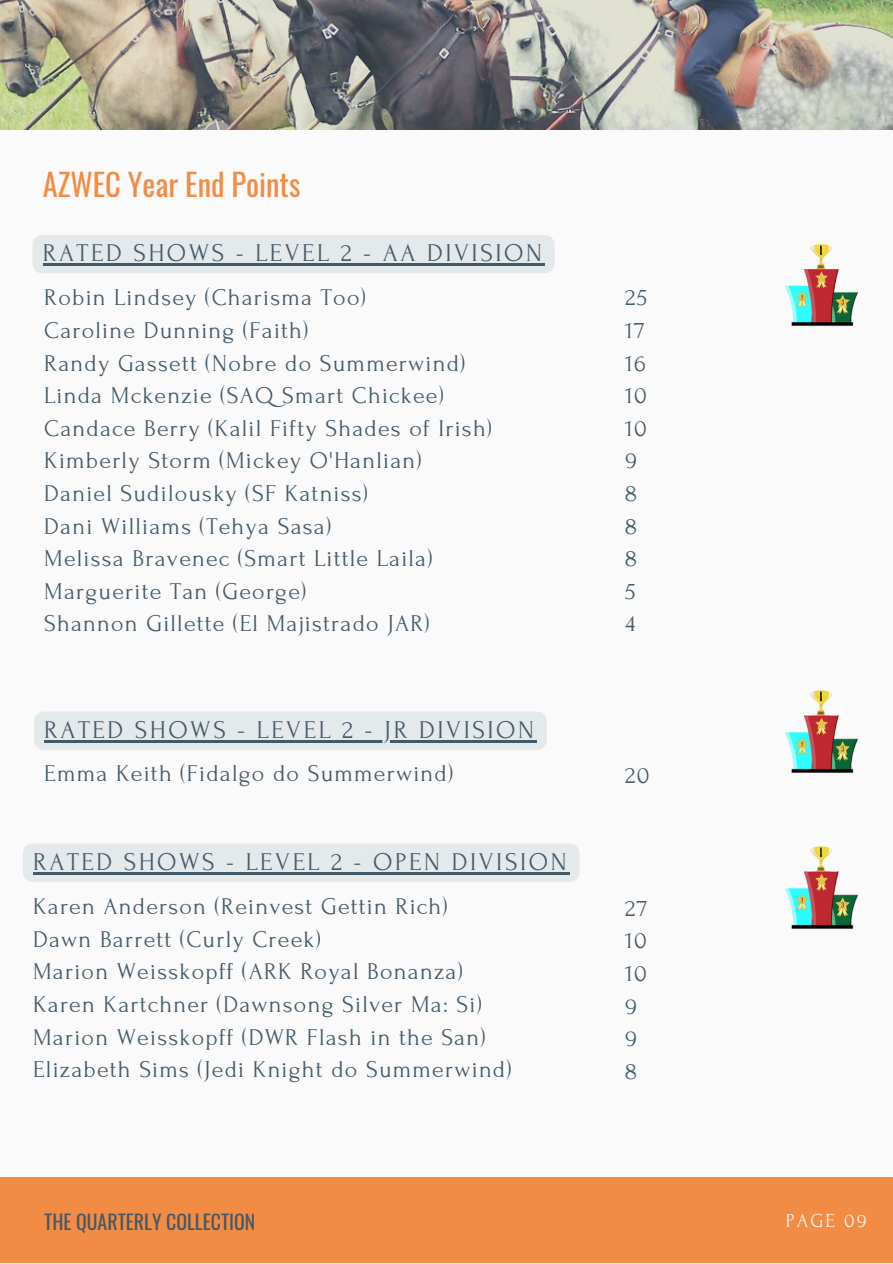
<style>
.page{position:relative;width:893px;height:1264px;background:#fff}
.page>*{position:absolute;margin:0;border:0;box-sizing:border-box;transform-origin:0 0}
.t1{font:30.45px "Oswald";color:#f28b43}
.t2{font:25.5px "Forum";letter-spacing:.1em;color:#435967}
.t3{font:24px "Forum";letter-spacing:.05em;color:#435967}
.t4{font:19.8px "Oswald";color:#435967}
.t5{font:19.8px "Forum";letter-spacing:.1em;color:#fafafa}
</style>
<div class="page">
<div style="left:0;top:0;width:892px;height:1262px;background:#fafafa"></div>
<div style="left:0;top:1176px;width:892px;height:86px;background:#f28b43"></div>
<img style="left:0;top:0;width:892px;height:129px">
<img style="left:785px;top:244px;width:73px;height:82px">
<div style="left:33px;top:235px;width:521px;height:38px;background:#e4e9ec;border-radius:10px"></div>
<hr style="left:43px;top:264px;width:501px;height:2px;background:#435967">
<div style="left:34px;top:711px;width:512px;height:38px;background:#e4e9ec;border-radius:10px"></div>
<hr style="left:44px;top:740px;width:492px;height:2px;background:#435967">
<div style="left:23px;top:843px;width:556px;height:38px;background:#e4e9ec;border-radius:10px"></div>
<hr style="left:33px;top:872px;width:536px;height:2px;background:#435967">
<img style="left:785px;top:690px;width:73px;height:83px">
<img style="left:785px;top:846px;width:73px;height:83px">
<p class="t1" style="left:43px;top:161px;width:259px">AZWEC Year End Points</p>
<p class="t2" style="left:43px;top:240px;width:501px">RATED SHOWS - LEVEL 2 - AA DIVISION</p>
<p class="t3" style="left:44px;top:285px;width:323px">Robin Lindsey (Charisma Too)</p>
<p class="t3" style="left:44px;top:317px;width:266px">Caroline Dunning (Faith)</p>
<p class="t3" style="left:44px;top:350px;width:423px">Randy Gassett (Nobre do Summerwind)</p>
<p class="t3" style="left:44px;top:382px;width:401px">Linda Mckenzie (SAQSmart Chickee)</p>
<p class="t3" style="left:44px;top:415px;width:449px">Candace Berry (Kalil Fifty Shades of Irish)</p>
<p class="t3" style="left:44px;top:448px;width:379px">Kimberly Storm (Mickey O'Hanlian)</p>
<p class="t3" style="left:44px;top:480px;width:325px">Daniel Sudilousky (SF Katniss)</p>
<p class="t3" style="left:44px;top:513px;width:288px">Dani Williams (Tehya Sasa)</p>
<p class="t3" style="left:44px;top:545px;width:390px">Melissa Bravenec (Smart Little Laila)</p>
<p class="t3" style="left:44px;top:578px;width:264px">Marguerite Tan (George)</p>
<p class="t3" style="left:44px;top:611px;width:387px">Shannon Gillette (El Majistrado JAR)</p>
<p class="t2" style="left:44px;top:716px;width:491px">RATED SHOWS - LEVEL 2 - JR DIVISION</p>
<p class="t3" style="left:625px;top:285px;width:24px">25</p>
<p class="t3" style="left:625px;top:317px;width:21px">17</p>
<p class="t3" style="left:625px;top:350px;width:22px">16</p>
<p class="t3" style="left:625px;top:382px;width:23px">10</p>
<p class="t3" style="left:625px;top:415px;width:23px">10</p>
<p class="t3" style="left:625px;top:448px;width:13px">9</p>
<p class="t3" style="left:625px;top:480px;width:14px">8</p>
<p class="t3" style="left:625px;top:513px;width:14px">8</p>
<p class="t3" style="left:625px;top:545px;width:14px">8</p>
<p class="t3" style="left:625px;top:578px;width:12px">5</p>
<p class="t3" style="left:625px;top:611px;width:12px">4</p>
<p class="t3" style="left:44px;top:760px;width:410px">Emma Keith (Fidalgo do Summerwind)</p>
<p class="t3" style="left:625px;top:762px;width:26px">20</p>
<p class="t2" style="left:33px;top:848px;width:535px">RATED SHOWS - LEVEL 2 - OPEN DIVISION</p>
<p class="t3" style="left:33px;top:893px;width:416px">Karen Anderson (Reinvest Gettin Rich)</p>
<p class="t3" style="left:33px;top:926px;width:289px">Dawn Barrett (Curly Creek)</p>
<p class="t3" style="left:33px;top:958px;width:431px">Marion Weisskopff (ARK Royal Bonanza)</p>
<p class="t3" style="left:33px;top:991px;width:450px">Karen Kartchner (Dawnsong Silver Ma: Si)</p>
<p class="t3" style="left:33px;top:1024px;width:454px">Marion Weisskopff (DWR Flash in the San)</p>
<p class="t3" style="left:33px;top:1056px;width:480px">Elizabeth Sims (Jedi Knight do Summerwind)</p>
<p class="t3" style="left:625px;top:895px;width:24px">27</p>
<p class="t3" style="left:625px;top:927px;width:23px">10</p>
<p class="t3" style="left:625px;top:960px;width:23px">10</p>
<p class="t3" style="left:625px;top:992px;width:13px">9</p>
<p class="t3" style="left:625px;top:1025px;width:13px">9</p>
<p class="t3" style="left:625px;top:1058px;width:14px">8</p>
<p class="t4" style="left:44px;top:1205px;width:212px">THE QUARTERLY COLLECTION</p>
<p class="t5" style="left:785px;top:1209px;width:82px">PAGE 09</p>
</div>
